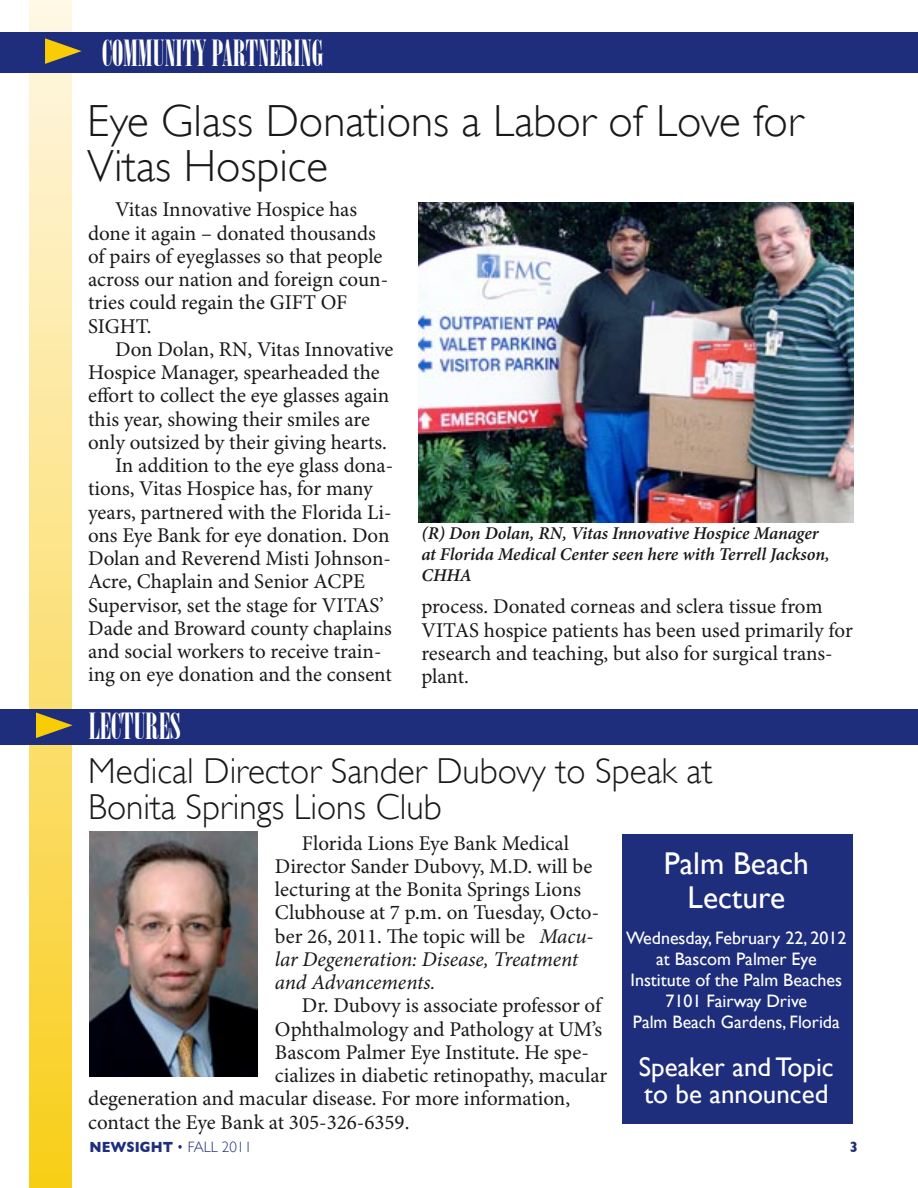
<style>
.page{position:relative;width:918px;height:1188px;background:#fff}
.page>*{position:absolute;margin:0;border:0;box-sizing:border-box;transform-origin:0 0}
.headline{font:300 45px/45px "Gill Sans";color:#1a1818}
.headline-2{font:300 36px "Gill Sans";color:#1a1818}
.Subhead_2{font:36px "Onyx";color:#fff}
.headline-3{font:31.5px/34.5px "Gill Sans";color:#fff;text-align:center}
.headline-4{font:27px "Gill Sans";color:#fff}
.Body_text{font:21px/23.2px "Minion Pro";color:#1a1818}
.headline-5{font:18px/21px "Gill Sans";color:#fff;text-align:center}
.t1{font:italic 600 18px/21px "Minion Pro";letter-spacing:-.005em;color:#1a1818}
.headline-6{font:300 15px "Gill Sans";color:#1e2e7c;scale:.9 1}
.headline-7{font:700 15px "Gill Sans";color:#1e2e7c;scale:.9 1}
.s1{font-style:italic}
.s2{font-weight:700}
</style>
<div class="page">
<div style="left:623px;top:834px;width:230px;height:289px;background:#1e2e7c"></div>
<div style="left:30px;top:0;width:41px;height:1188px;background:linear-gradient(to bottom,#fef6e6,#f9ce1c)"></div>
<div style="left:0;top:32px;width:918px;height:40px;background:#1e2e7c"></div>
<svg style="left:45px;top:38px;width:37px;height:26px"></svg>
<img style="left:419px;top:203px;width:434px;height:320px">
<img style="left:90px;top:832px;width:167px;height:245px">
<div style="left:0;top:709px;width:918px;height:36px;background:#1e2e7c"></div>
<svg style="left:36px;top:712px;width:37px;height:26px"></svg>
<p class="Subhead_2" style="left:102px;top:32px;width:223px">COMMUNITY PARTNERING</p>
<p class="headline" style="left:87px;top:99px;width:717px">Eye Glass Donations a Labor of Love for<br>Vitas Hospice</p>
<p class="Body_text" style="left:88px;top:199px;width:302px;text-indent:27px">Vitas Innovative Hospice has done it again – donated thousands of pairs of eyeglasses so that people across our nation and foreign coun&shy;tries could regain the GIFT OF<br>SIGHT.</p>
<p class="Body_text" style="left:88px;top:338px;width:307px;text-indent:27px">Don Dolan, RN, Vitas Innovative Hospice Manager, spearheaded the effort to collect the eye glasses again this year, showing their smiles are only outsized by their giving hearts.</p>
<p class="Body_text" style="left:88px;top:455px;width:307px;text-indent:27px">In addition to the eye glass dona&shy;tions, Vitas Hospice has, for many years, partnered with the Florida Li&shy;ons Eye Bank for eye donation. Don Dolan and Reverend Misti Johnson-Acre, Chaplain and Senior ACPE Supervisor, set the stage for VITAS’ Dade and Broward county chaplains and social workers to receive train&shy;ing on eye donation and the consent</p>
<p class="Subhead_2" style="left:89px;top:706px;width:93px">LECTURES</p>
<p class="t1" style="left:421px;top:523px;width:410px">(R) Don Dolan, RN, Vitas Innovative Hospice Manager at Florida Medical Center seen here with Terrell Jackson,<br>CHHA</p>
<p class="Body_text" style="left:421px;top:596px;width:433px">process. Donated corneas and sclera tissue from VITAS hospice patients has been used primarily for research and teaching, but also for surgical trans&shy;plant.</p>
<p class="headline-2" style="left:88px;top:750px;width:626px">Medical Director Sander Dubovy to Speak at</p>
<p class="headline-2" style="left:88px;top:786px;width:355px">Bonita Springs Lions Club</p>
<p class="Body_text" style="left:275px;top:832px;width:326px;text-indent:27px">Florida Lions Eye Bank Medical Director Sander Dubovy, M.D. will be lecturing at the Bonita Springs Lions Clubhouse at 7 p.m. on Tuesday, Octo&shy;ber 26, 2011. The topic will be <span class="s1">Macu&shy;lar Degeneration: Disease, Treatment and Advancements.</span></p>
<p class="Body_text" style="left:302px;top:995px;width:301px">Dr. Dubovy is associate professor of</p>
<p class="Body_text" style="left:275px;top:1018px;width:329px">Ophthalmology and Pathology at UM’s</p>
<p class="Body_text" style="left:275px;top:1041px;width:315px">Bascom Palmer Eye Institute. He spe-</p>
<p class="Body_text" style="left:275px;top:1065px;width:334px">cializes in diabetic retinopathy, macular</p>
<p class="Body_text" style="left:88px;top:1088px;width:483px">degeneration and macular disease. For more information,</p>
<p class="Body_text" style="left:88px;top:1111px;width:323px">contact the Eye Bank at 305-326-6359.</p>
<p class="headline-3" style="left:664px;top:846px;width:147px">Palm Beach<br>Lecture</p>
<p class="headline-5" style="left:626px;top:928px;width:222px">Wednesday, February 22, 2012</p>
<p class="headline-5" style="left:631px;top:949px;width:213px">at Bascom Palmer Eye<br>Institute of the Palm Beaches</p>
<p class="headline-5" style="left:665px;top:991px;width:143px">7101 Fairway Drive</p>
<p class="headline-5" style="left:633px;top:1012px;width:209px">Palm Beach Gardens, Florida</p>
<p class="headline-4" style="left:639px;top:1051px;width:196px">Speaker and Topic</p>
<p class="headline-4" style="left:644px;top:1078px;width:186px">to be announced</p>
<p class="headline-6" style="left:90px;top:1138px;width:182px"><span class="s2">NEWSIGHT</span> • FALL 2011</p>
<p class="headline-7" style="left:850px;top:1138px;width:10px">3</p>
</div>
